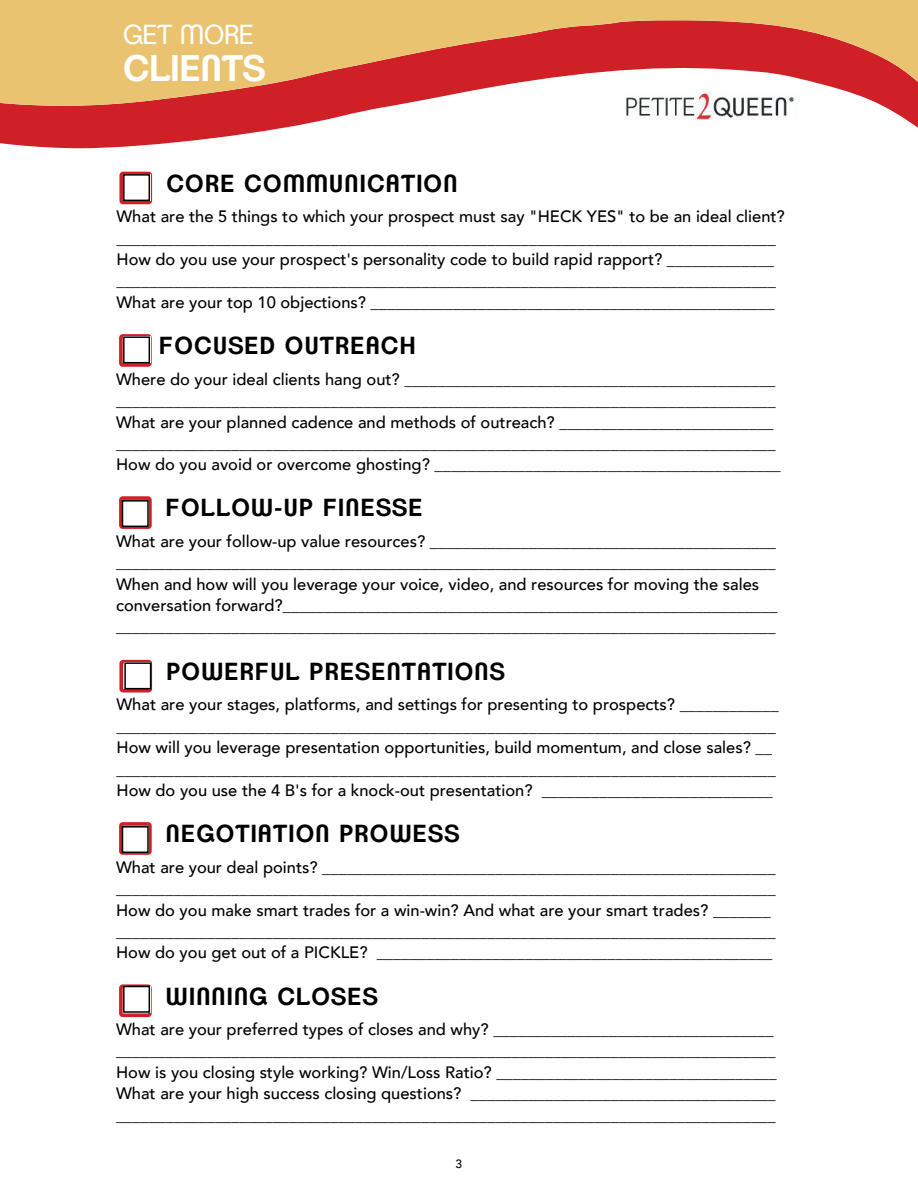
<style>
.page{position:relative;width:918px;height:1188px;background:#fff}
.page>*{position:absolute;margin:0;border:0;box-sizing:border-box;transform-origin:0 0}
.t1{font:600 36px "Clemente P Dak";color:#fff}
.t2{font:26.85px "Clemente P Dag";color:#fff}
.t3{font:600 24px "Clemente P Dak";letter-spacing:.05em;color:#000}
.t4{font:500 16.5px/21.3px "Avenir";color:#000}
.t5{font:500 12px "Avenir";color:#000}
</style>
<div class="page">
<svg style="left:0;top:128px;width:282px;height:21px;fill:#cf2027"></svg>
<svg style="left:0;top:0;width:918px;height:128px;fill:#e9c370"></svg>
<img style="left:626px;top:92px;width:173px;height:28px">
<svg style="left:119px;top:172px;width:33px;height:32px"></svg>
<svg style="left:119px;top:334px;width:33px;height:33px"></svg>
<svg style="left:119px;top:496px;width:33px;height:33px"></svg>
<svg style="left:119px;top:660px;width:33px;height:33px"></svg>
<svg style="left:119px;top:822px;width:33px;height:33px"></svg>
<svg style="left:119px;top:984px;width:33px;height:33px"></svg>
<div style="left:123px;top:174px;width:27px;height:27px;background:#fff"></div>
<div style="left:123px;top:174px;width:27px;height:27px;border:2px solid #000"></div>
<div style="left:123px;top:336px;width:27px;height:27px;background:#fff"></div>
<div style="left:123px;top:336px;width:27px;height:27px;border:2px solid #000"></div>
<div style="left:122px;top:500px;width:27px;height:27px;background:#fff"></div>
<div style="left:122px;top:500px;width:27px;height:27px;border:2px solid #000"></div>
<div style="left:124px;top:662px;width:27px;height:27px;background:#fff"></div>
<div style="left:124px;top:662px;width:27px;height:27px;border:1px solid #000"></div>
<div style="left:122px;top:826px;width:27px;height:27px;background:#fff"></div>
<div style="left:122px;top:826px;width:27px;height:27px;border:2px solid #000"></div>
<div style="left:123px;top:986px;width:27px;height:27px;background:#fff"></div>
<div style="left:123px;top:986px;width:27px;height:27px;border:2px solid #000"></div>
<h2 class="t2" style="left:123px;top:18px;width:132px">GET MORE</h2>
<h1 class="t1" style="left:123px;top:46px;width:144px">CLIENTS</h1>
<h3 class="t3" style="left:166px;top:169px;width:293px">CORE COMMUNICATION</h3>
<p class="t4" style="left:116px;top:205px;width:670px">What are the 5 things to which your prospect must say "HECK YES" to be an ideal client? ________________________________________________________________________________ How do you use your prospect's personality code to build rapid rapport? _____________ ________________________________________________________________________________ What are your top 10 objections? _________________________________________________</p>
<h3 class="t3" style="left:159px;top:332px;width:258px">FOCUSED OUTREACH</h3>
<p class="t4" style="left:116px;top:367px;width:666px">Where do your ideal clients hang out? _____________________________________________ ________________________________________________________________________________ What are your planned cadence and methods of outreach? __________________________ ________________________________________________________________________________ How do you avoid or overcome ghosting? __________________________________________</p>
<h3 class="t3" style="left:166px;top:494px;width:258px">FOLLOW-UP FINESSE</h3>
<p class="t4" style="left:116px;top:530px;width:663px">What are your follow-up value resources? __________________________________________ ________________________________________________________________________________ When and how will you leverage your voice, video, and resources for moving the sales conversation forward?____________________________________________________________ ________________________________________________________________________________</p>
<h3 class="t3" style="left:166px;top:657px;width:340px">POWERFUL PRESENTATIONS</h3>
<p class="t4" style="left:116px;top:693px;width:664px">What are your stages, platforms, and settings for presenting to prospects? ____________ ________________________________________________________________________________ How will you leverage presentation opportunities, build momentum, and close sales? __ ________________________________________________________________________________ How do you use the 4 B's for a knock-out presentation? ____________________________</p>
<h3 class="t3" style="left:166px;top:820px;width:295px">NEGOTIATION PROWESS</h3>
<p class="t4" style="left:116px;top:855px;width:661px">What are your deal points? _______________________________________________________ ________________________________________________________________________________ How do you make smart trades for a win-win? And what are your smart trades? _______ ________________________________________________________________________________ How do you get out of a PICKLE? ________________________________________________</p>
<h3 class="t3" style="left:166px;top:982px;width:213px">WINNING CLOSES</h3>
<p class="t4" style="left:116px;top:1018px;width:662px">What are your preferred types of closes and why? __________________________________ ________________________________________________________________________________ How is you closing style working? Win/Loss Ratio? __________________________________ What are your high success closing questions? _____________________________________ ________________________________________________________________________________</p>
<p class="t5" style="left:456px;top:1153px;width:8px">3</p>
</div>
